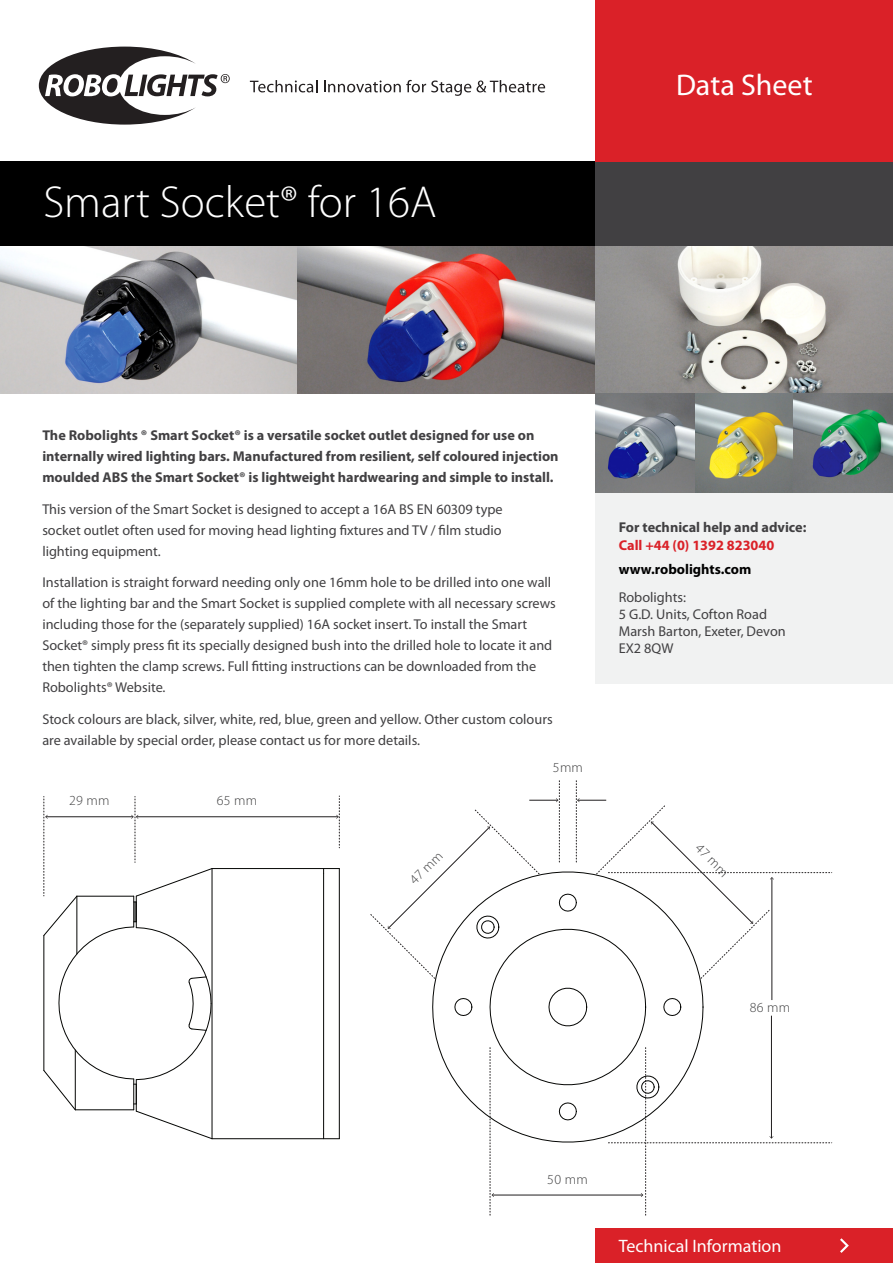
<style>
.page{position:relative;width:893px;height:1263px;background:#fff}
.page>*{position:absolute;margin:0;border:0;box-sizing:border-box;transform-origin:0 0}
.t1{font:300 45px "Myriad Pro";color:#fff}
.t2{font:30px "Myriad Pro";color:#fff}
.t3{font:18px "Myriad Pro";color:#fff}
.t4{font:14.25px/21px "Myriad Pro";color:#414042}
.t5{font:700 14.25px/21px "Myriad Pro";color:#414042}
.t6{font:700 14.25px "Myriad Pro";color:#da2128}
.t7{font:700 14.25px "Myriad Pro";color:#000}
.t8{font:300 13.95px "Myriad Pro";letter-spacing:.02em;color:#404041}
</style>
<div class="page">
<div style="left:595px;top:492px;width:297px;height:192px;background:#f1f2f2"></div>
<img style="left:0;top:246px;width:892px;height:147px">
<img style="left:595px;top:393px;width:297px;height:99px">
<svg style="left:39px;top:47px;width:191px;height:78px"></svg>
<svg style="left:250px;top:80px;width:67px;height:12px"></svg>
<svg style="left:324px;top:80px;width:221px;height:16px"></svg>
<div style="left:0;top:162px;width:892px;height:84px;background:#000"></div>
<div style="left:595px;top:162px;width:297px;height:84px;background:#414042"></div>
<div style="left:595px;top:0;width:297px;height:162px;background:#da2128"></div>
<div style="left:595px;top:1229px;width:297px;height:34px;background:#da2128"></div>
<svg style="left:489px;top:780px;width:176px;height:436px"></svg>
<hr style="left:323px;top:873px;width:1px;height:261px;background:#040503">
<hr style="left:212px;top:868px;width:127px;height:1px;background:#040503">
<hr style="left:212px;top:1138px;width:127px;height:1px;background:#040503">
<hr style="left:339px;top:869px;width:1px;height:270px;background:#040503">
<hr style="left:136px;top:817px;width:202px;height:1px;background:#201d1e">
<svg style="left:44px;top:796px;width:169px;height:343px"></svg>
<svg style="left:336px;top:796px;width:4px;height:52px"></svg>
<hr style="left:492px;top:1195px;width:150px;height:1px;background:#201d1e">
<svg style="left:491px;top:1193px;width:3px;height:4px"></svg>
<svg style="left:640px;top:1193px;width:3px;height:4px"></svg>
<svg style="left:529px;top:798px;width:29px;height:4px"></svg>
<svg style="left:577px;top:798px;width:29px;height:4px"></svg>
<hr style="left:771px;top:1016px;width:1px;height:122px;background:#201d1e">
<svg style="left:608px;top:1136px;width:222px;height:8px"></svg>
<svg style="left:370px;top:809px;width:460px;height:311px"></svg>
<svg style="left:840px;top:1238px;width:8px;height:15px"></svg>
<h1 class="t1" style="left:43px;top:186px;width:394px">Smart Socket® for 16A</h1>
<h2 class="t2" style="left:676px;top:74px;width:138px">Data Sheet</h2>
<p class="t5" style="left:42px;top:426px;width:517px">The Robolights ® Smart Socket® is a versatile socket outlet designed for use on internally wired lighting bars. Manufactured from resilient, self coloured injection moulded ABS the Smart Socket® is lightweight hardwearing and simple to install.</p>
<p class="t4" style="left:42px;top:500px;width:462px;text-align:justify">This version of the Smart Socket is designed to accept a 16A BS EN 60309 type socket outlet often used for moving head lighting fixtures and TV / film studio lighting equipment.</p>
<p class="t4" style="left:42px;top:573px;width:515px">Installation is straight forward needing only one 16mm hole to be drilled into one wall of the lighting bar and the Smart Socket is supplied complete with all necessary screws including those for the (separately supplied) 16A socket insert. To install the Smart Socket® simply press fit its specially designed bush into the drilled hole to locate it and then tighten the clamp screws. Full fitting instructions can be downloaded from the Robolights® Website.</p>
<p class="t4" style="left:42px;top:710px;width:512px">Stock colours are black, silver, white, red, blue, green and yellow. Other custom colours are available by special order, please contact us for more details.</p>
<p class="t8" style="left:69px;top:796px;width:42px">29 mm</p>
<p class="t8" style="left:217px;top:796px;width:42px">65 mm</p>
<p class="t8" style="left:553px;top:762px;width:32px">5mm</p>
<p class="t5" style="left:618px;top:518px;width:189px">For technical help and advice:</p>
<p class="t6" style="left:618px;top:539px;width:157px">Call +44 (0) 1392 823040</p>
<p class="t7" style="left:618px;top:564px;width:134px">www.robolights.com</p>
<p class="t4" style="left:618px;top:590px;width:168px;line-height:17.1px">Robolights:<br>5 G.D. Units, Cofton Road<br>Marsh Barton, Exeter, Devon<br>EX2 8QW</p>
<p class="t8" style="left:408px;top:878px;width:42px;rotate:-45deg">47 mm</p>
<p class="t8" style="left:701px;top:842px;width:42px;rotate:45deg">47 mm</p>
<p class="t8" style="left:749px;top:1003px;width:42px">86 mm</p>
<p class="t8" style="left:547px;top:1174px;width:42px">50 mm</p>
<p class="t3" style="left:618px;top:1239px;width:164px">Technical Information</p>
</div>
